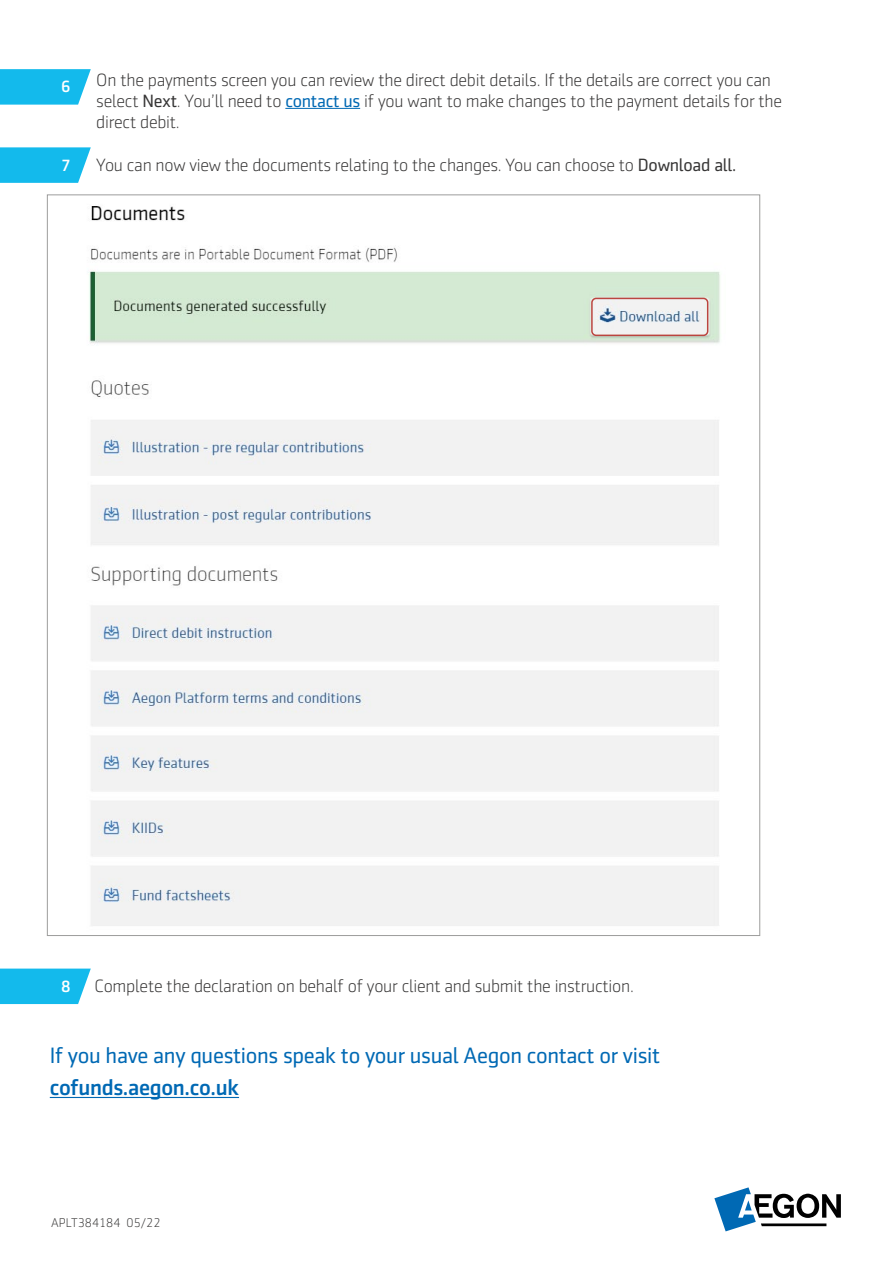
<style>
.page{position:relative;width:893px;height:1263px;background:#fff}
.page>*{position:absolute;margin:0;border:0;box-sizing:border-box;transform-origin:0 0}
.t1{font:22.5px "Sentico Sans DT";letter-spacing:-.015em;color:#0069b4}
.t2{font:500 22.5px "Sentico Sans DT";letter-spacing:-.015em;color:#0069b4}
.t3{font:300 18px/21px "Sentico Sans DT";letter-spacing:-.015em;color:#373636}
.t4{font:500 16.5px "Sentico Sans DT";color:#fff}
.t5{font:300 12.75px "Sentico Sans DT";color:#373636}
.s1{font-weight:400}
.s2{font-weight:400;color:#0069b4}
</style>
<div class="page">
<hr style="left:285px;top:108px;width:75px;height:1px;background:#0069b4">
<hr style="left:50px;top:1097px;width:189px;height:1px;background:#0069b4">
<svg style="left:0;top:69px;width:91px;height:36px;background:#27bfed"></svg>
<svg style="left:0;top:147px;width:91px;height:36px;background:#27bfed"></svg>
<img style="left:88px;top:206px;width:632px;height:720px">
<div style="left:591px;top:298px;width:117px;height:38px;border:2px solid #bb4540;border-radius:4px"></div>
<svg style="left:0;top:968px;width:91px;height:36px;background:#27bfed"></svg>
<svg style="left:714px;top:1187px;width:127px;height:44px"></svg>
<p class="t4" style="left:61px;top:77px;width:11px">6</p>
<p class="t4" style="left:61px;top:156px;width:11px">7</p>
<p class="t3" style="left:96px;top:69px;width:687px">On the payments screen you can review the direct debit details. If the details are correct you can select <span class="s1">Next</span>. You’ll need to <span class="s2">contact us</span> if you want to make changes to the payment details for the direct debit.</p>
<p class="t3" style="left:96px;top:155px;width:642px">You can now view the documents relating to the changes. You can choose to <span class="s1">Download all.</span></p>
<p class="t4" style="left:61px;top:977px;width:11px">8</p>
<p class="t3" style="left:95px;top:976px;width:541px">Complete the declaration on behalf of your client and submit the instruction.</p>
<p class="t1" style="left:50px;top:1043px;width:612px">If you have any questions speak to your usual Aegon contact or visit</p>
<p class="t2" style="left:50px;top:1075px;width:191px">cofunds.aegon.co.uk</p>
<p class="t5" style="left:51px;top:1216px;width:111px">APLT384184 05/22</p>
</div>
